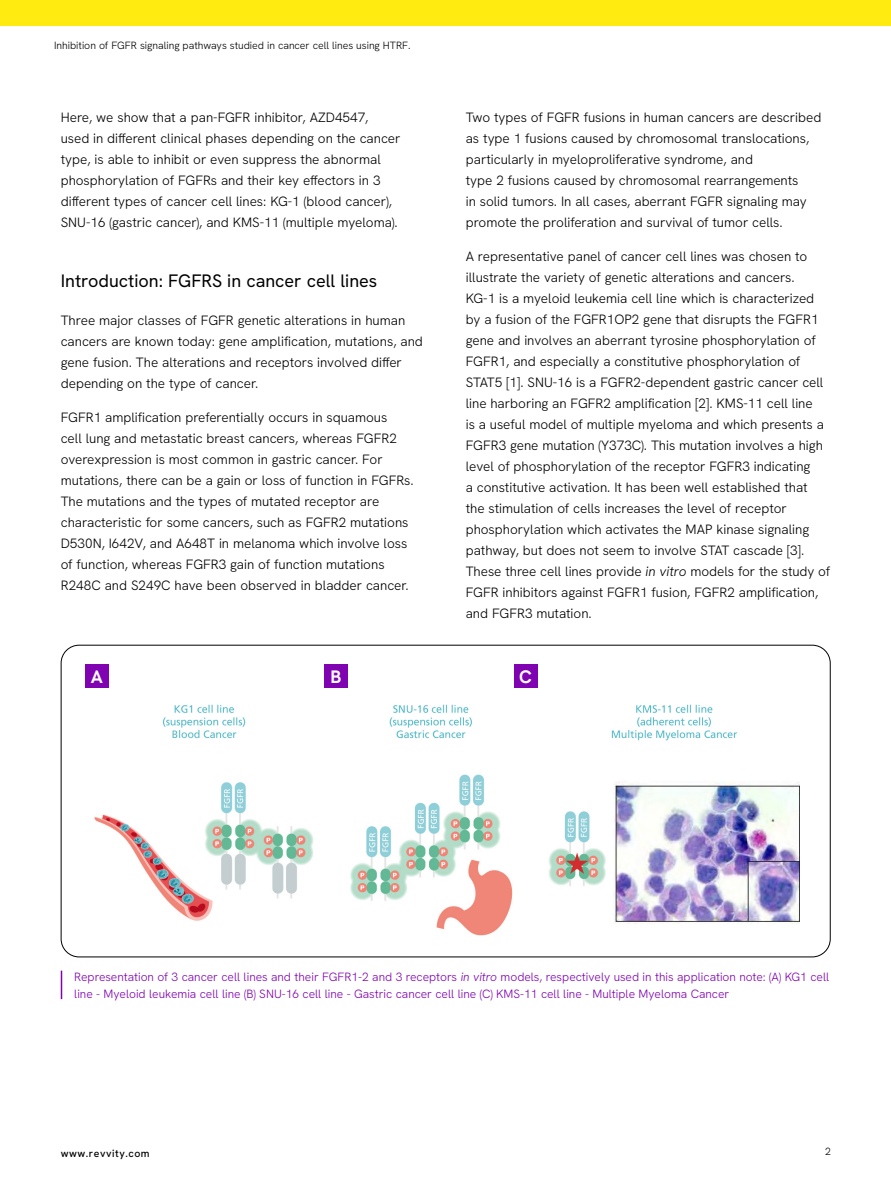
<style>
.page{position:relative;width:891px;height:1188px;background:#fff}
.page>*{position:absolute;margin:0;border:0;box-sizing:border-box;transform-origin:0 0}
.Sub_Head{font:18px "Hanken Grotesk";color:#000}
.t1{font:18px "Hanken Grotesk";color:#fff}
.Body_Copy{font:300 13.5px/21px "Hanken Grotesk";color:#000}
.Captions{font:300 12px/16.5px "Hanken Grotesk";color:#7f03b0}
.t2{font:300 10.5px "Hanken Grotesk";color:#000}
.t3{font:10.5px "Hanken Grotesk";letter-spacing:.05em;color:#000}
.s1{font-weight:400;font-style:italic}
</style>
<div class="page">
<div style="left:0;top:0;width:891px;height:26px;background:#ffeb0f"></div>
<img style="left:94px;top:704px;width:705px;height:232px">
<svg style="left:61px;top:971px;width:1px;height:28px"></svg>
<div style="left:85px;top:664px;width:24px;height:24px;background:#7f03b0"></div>
<div style="left:324px;top:664px;width:24px;height:24px;background:#7f03b0"></div>
<div style="left:514px;top:664px;width:24px;height:24px;background:#7f03b0"></div>
<p class="t2" style="left:54px;top:39px;width:358px">Inhibition of FGFR signaling pathways studied in cancer cell lines using HTRF.</p>
<p class="Body_Copy" style="left:61px;top:106px;width:341px">Here, we show that a pan-FGFR inhibitor, AZD4547,<br>used in different clinical phases depending on the cancer type, is able to inhibit or even suppress the abnormal phosphorylation of FGFRs and their key effectors in 3 different types of cancer cell lines: KG-1 (blood cancer), SNU-16 (gastric cancer), and KMS-11 (multiple myeloma).</p>
<p class="Sub_Head" style="left:61px;top:269px;width:318px">Introduction: FGFRS in cancer cell lines</p>
<p class="Body_Copy" style="left:61px;top:309px;width:364px">Three major classes of FGFR genetic alterations in human cancers are known today: gene amplification, mutations, and gene fusion. The alterations and receptors involved differ depending on the type of cancer.</p>
<p class="Body_Copy" style="left:61px;top:407px;width:355px">FGFR1 amplification preferentially occurs in squamous<br>cell lung and metastatic breast cancers, whereas FGFR2 overexpression is most common in gastric cancer. For mutations, there can be a gain or loss of function in FGFRs.<br>The mutations and the types of mutated receptor are characteristic for some cancers, such as FGFR2 mutations D530N, I642V, and A648T in melanoma which involve loss of function, whereas FGFR3 gain of function mutations R248C and S249C have been observed in bladder cancer.</p>
<p class="Body_Copy" style="left:466px;top:106px;width:357px">Two types of FGFR fusions in human cancers are described as type 1 fusions caused by chromosomal translocations, particularly in myeloproliferative syndrome, and<br>type 2 fusions caused by chromosomal rearrangements<br>in solid tumors. In all cases, aberrant FGFR signaling may promote the proliferation and survival of tumor cells.</p>
<p class="Body_Copy" style="left:466px;top:246px;width:366px">A representative panel of cancer cell lines was chosen to illustrate the variety of genetic alterations and cancers.<br>KG-1 is a myeloid leukemia cell line which is characterized by a fusion of the FGFR1OP2 gene that disrupts the FGFR1 gene and involves an aberrant tyrosine phosphorylation of FGFR1, and especially a constitutive phosphorylation of STAT5 [1]. SNU-16 is a FGFR2-dependent gastric cancer cell line harboring an FGFR2 amplification [2]. KMS-11 cell line<br>is a useful model of multiple myeloma and which presents a FGFR3 gene mutation (Y373C). This mutation involves a high level of phosphorylation of the receptor FGFR3 indicating<br>a constitutive activation. It has been well established that<br>the stimulation of cells increases the level of receptor phosphorylation which activates the MAP kinase signaling pathway, but does not seem to involve STAT cascade [3].<br>These three cell lines provide <span class="s1">in vitro</span> models for the study of FGFR inhibitors against FGFR1 fusion, FGFR2 amplification, and FGFR3 mutation.</p>
<p class="t1" style="left:91px;top:665px;width:14px">A</p>
<p class="t1" style="left:330px;top:665px;width:12px">B</p>
<p class="t1" style="left:519px;top:665px;width:14px">C</p>
<p class="Captions" style="left:74px;top:968px;width:756px">Representation of 3 cancer cell lines and their FGFR1-2 and 3 receptors <span class="s1">in vitro</span> models, respectively used in this application note: (A) KG1 cell line - Myeloid leukemia cell line (B) SNU-16 cell line - Gastric cancer cell line (C) KMS-11 cell line - Multiple Myeloma Cancer</p>
<p class="t3" style="left:61px;top:1147px;width:90px">www.revvity.com</p>
<p class="t2" style="left:825px;top:1145px;width:7px">2</p>
</div>
